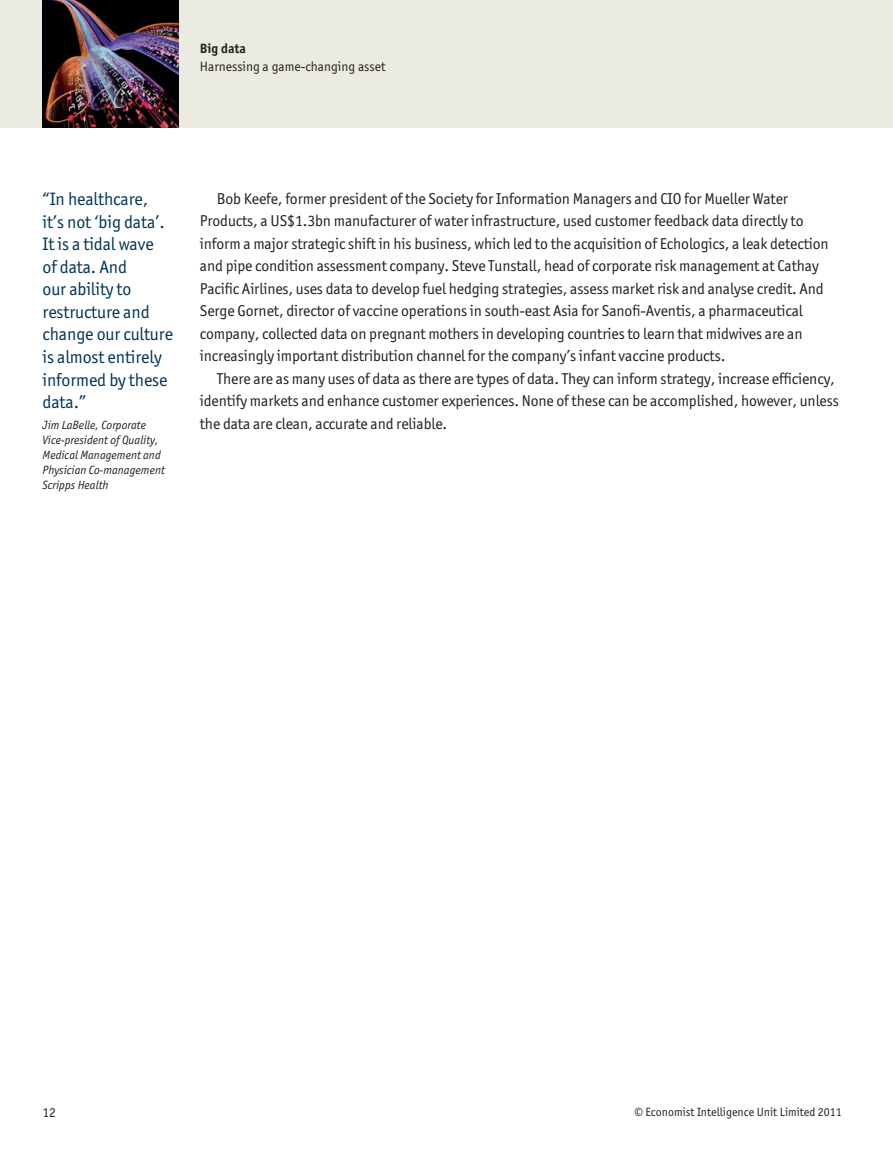
<style>
.page{position:relative;width:893px;height:1149px;background:#fff}
.page>*{position:absolute;margin:0;border:0;box-sizing:border-box;transform-origin:0 0}
.t1{font:18px/22.5px "Officina San ITC";letter-spacing:-.005em;color:#003556}
.t2{font:15.75px/22.5px "Officina San ITC";letter-spacing:-.005em;color:#231f20}
.t3{font:13.5px "Officina San ITC";color:#231f20}
.t4{font:700 13.5px "Officina San ITC";color:#231f20}
.t5{font:italic 12px/15px "Officina San ITC";letter-spacing:.005em;color:#231f20}
.t6{font:12px "Officina San ITC";color:#231f20}
</style>
<div class="page">
<div style="left:0;top:0;width:893px;height:128px;background:#ecebe1"></div>
<img style="left:43px;top:0;width:136px;height:128px">
<p class="t4" style="left:200px;top:42px;width:48px">Big data</p>
<p class="t3" style="left:200px;top:60px;width:187px">Harnessing a game-changing asset</p>
<p class="t1" style="left:43px;top:189px;width:132px">“In healthcare, it’s not ‘big data’.<br>It is a tidal wave<br>of data. And<br>our ability to restructure and change our culture is almost entirely informed by these data.”</p>
<p class="t5" style="left:43px;top:418px;width:124px">Jim LaBelle, Corporate<br>Vice-president of Quality,<br>Medical Management and<br>Physician Co-management<br>Scripps Health</p>
<p class="t2" style="left:200px;top:187px;width:630px;text-indent:17px">Bob Keefe, former president of the Society for Information Managers and CIO for Mueller Water Products, a US$1.3bn manufacturer of water infrastructure, used customer feedback data directly to inform a major strategic shift in his business, which led to the acquisition of Echologics, a leak detection and pipe condition assessment company. Steve Tunstall, head of corporate risk management at Cathay Pacific Airlines, uses data to develop fuel hedging strategies, assess market risk and analyse credit. And Serge Gornet, director of vaccine operations in south-east Asia for Sanofi-Aventis, a pharmaceutical company, collected data on pregnant mothers in developing countries to learn that midwives are an increasingly important distribution channel for the company’s infant vaccine products.</p>
<p class="t2" style="left:200px;top:367px;width:641px;text-indent:17px">There are as many uses of data as there are types of data. They can inform strategy, increase efficiency, identify markets and enhance customer experiences. None of these can be accomplished, however, unless the data are clean, accurate and reliable.</p>
<p class="t3" style="left:43px;top:1105px;width:15px">12</p>
<p class="t6" style="left:634px;top:1105px;width:209px">© Economist Intelligence Unit Limited 2011</p>
</div>
